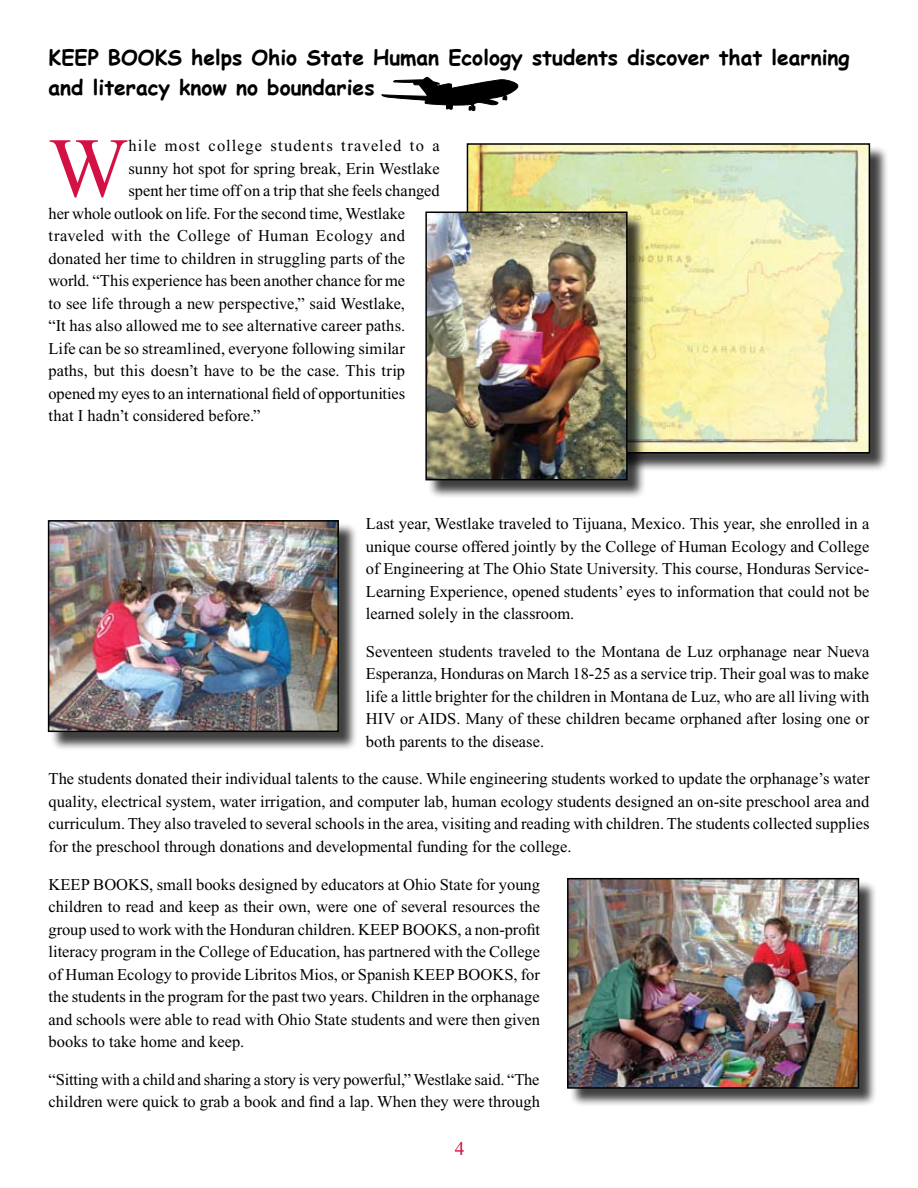
<style>
.page{position:relative;width:918px;height:1188px;background:#fff}
.page>*{position:absolute;margin:0;border:0;box-sizing:border-box;transform-origin:0 0}
.t1{font:84.45px "Times New Roman";color:#d31145}
.t2{font:700 21px/30px "Comic Sans MS";color:#000}
.t3{font:19.5px "Times New Roman";color:#d31145}
.t4{font:16.5px/22.5px "Times New Roman";color:#000;text-align:justify}
.t5{font:16.5px "Times New Roman";letter-spacing:.025em;color:#000}
.t6{font:16.5px "Times New Roman";letter-spacing:.065em;color:#000}
</style>
<div class="page">
<svg style="left:381px;top:77px;width:137px;height:34px"></svg>
<div style="left:50px;top:522px;width:307px;height:229px;background:#000;opacity:.75"></div>
<img style="left:51px;top:523px;width:285px;height:206px">
<div style="left:48px;top:520px;width:291px;height:212px;border:2px solid #000"></div>
<div style="left:569px;top:880px;width:309px;height:228px;background:#000;opacity:.75"></div>
<img style="left:570px;top:881px;width:286px;height:205px">
<div style="left:567px;top:878px;width:292px;height:211px;border:2px solid #000"></div>
<div style="left:469px;top:146px;width:420px;height:326px;background:#000;opacity:.75"></div>
<img style="left:470px;top:146px;width:397px;height:305px">
<div style="left:467px;top:143px;width:403px;height:311px;border:2px solid #000"></div>
<div style="left:428px;top:214px;width:218px;height:285px;background:#000;opacity:.75"></div>
<img style="left:428px;top:215px;width:197px;height:262px">
<div style="left:425px;top:212px;width:203px;height:268px;border:2px solid #000"></div>
<p class="t2" style="left:49px;top:42px;width:803px">KEEP BOOKS helps Ohio State Human Ecology students discover that learning and literacy know no boundaries</p>
<h1 class="t1" style="left:49px;top:122px;width:81px">W</h1>
<p class="t6" style="left:128px;top:137px;width:313px">hile most college students traveled to a</p>
<p class="t4" style="left:128px;top:157px;width:313px">sunny hot spot for spring break, Erin Westlake</p>
<p class="t4" style="left:128px;top:179px;width:313px">spent her time off on a trip that she feels changed</p>
<p class="t4" style="left:49px;top:202px;width:358px">her whole outlook on life. For the second time, Westlake</p>
<p class="t5" style="left:49px;top:227px;width:358px">traveled with the College of Human Ecology and</p>
<p class="t4" style="left:49px;top:247px;width:358px">donated her time to children in struggling parts of the</p>
<p class="t4" style="left:49px;top:270px;width:358px">world. “This experience has been another chance for me</p>
<p class="t4" style="left:49px;top:292px;width:358px">to see life through a new perspective,” said Westlake,</p>
<p class="t4" style="left:49px;top:315px;width:358px">“It has also allowed me to see alternative career paths.</p>
<p class="t4" style="left:49px;top:337px;width:358px">Life can be so streamlined, everyone following similar</p>
<p class="t4" style="left:49px;top:360px;width:358px">paths, but this doesn’t have to be the case. This trip</p>
<p class="t4" style="left:49px;top:382px;width:358px">opened my eyes to an international field of opportunities</p>
<p class="t4" style="left:49px;top:405px;width:213px">that I hadn’t considered before.”</p>
<p class="t4" style="left:366px;top:512px;width:505px">Last year, Westlake traveled to Tijuana, Mexico. This year, she enrolled in a unique course offered jointly by the College of Human Ecology and College of Engineering at The Ohio State University. This course, Honduras Service-Learning Experience, opened students’ eyes to information that could not be learned solely in the classroom.</p>
<p class="t4" style="left:366px;top:640px;width:505px">Seventeen students traveled to the Montana de Luz orphanage near Nueva Esperanza, Honduras on March 18-25 as a service trip. Their goal was to make life a little brighter for the children in Montana de Luz, who are all living with HIV or AIDS. Many of these children became orphaned after losing one or both parents to the disease.</p>
<p class="t4" style="left:49px;top:768px;width:823px">The students donated their individual talents to the cause. While engineering students worked to update the orphanage’s water quality, electrical system, water irrigation, and computer lab, human ecology students designed an on-site preschool area and curriculum. They also traveled to several schools in the area, visiting and reading with children. The students collected supplies for the preschool through donations and developmental funding for the college.</p>
<p class="t4" style="left:49px;top:873px;width:493px">KEEP BOOKS, small books designed by educators at Ohio State for young children to read and keep as their own, were one of several resources the group used to work with the Honduran children. KEEP BOOKS, a non-profit literacy program in the College of Education, has partnered with the College of Human Ecology to provide Libritos Mios, or Spanish KEEP BOOKS, for the students in the program for the past two years. Children in the orphanage and schools were able to read with Ohio State students and were then given books to take home and keep.</p>
<p class="t4" style="left:49px;top:1068px;width:493px">“Sitting with a child and sharing a story is very powerful,” Westlake said. “The children were quick to grab a book and find a lap. When they were through</p>
<p class="t3" style="left:455px;top:1138px;width:11px">4</p>
</div>
